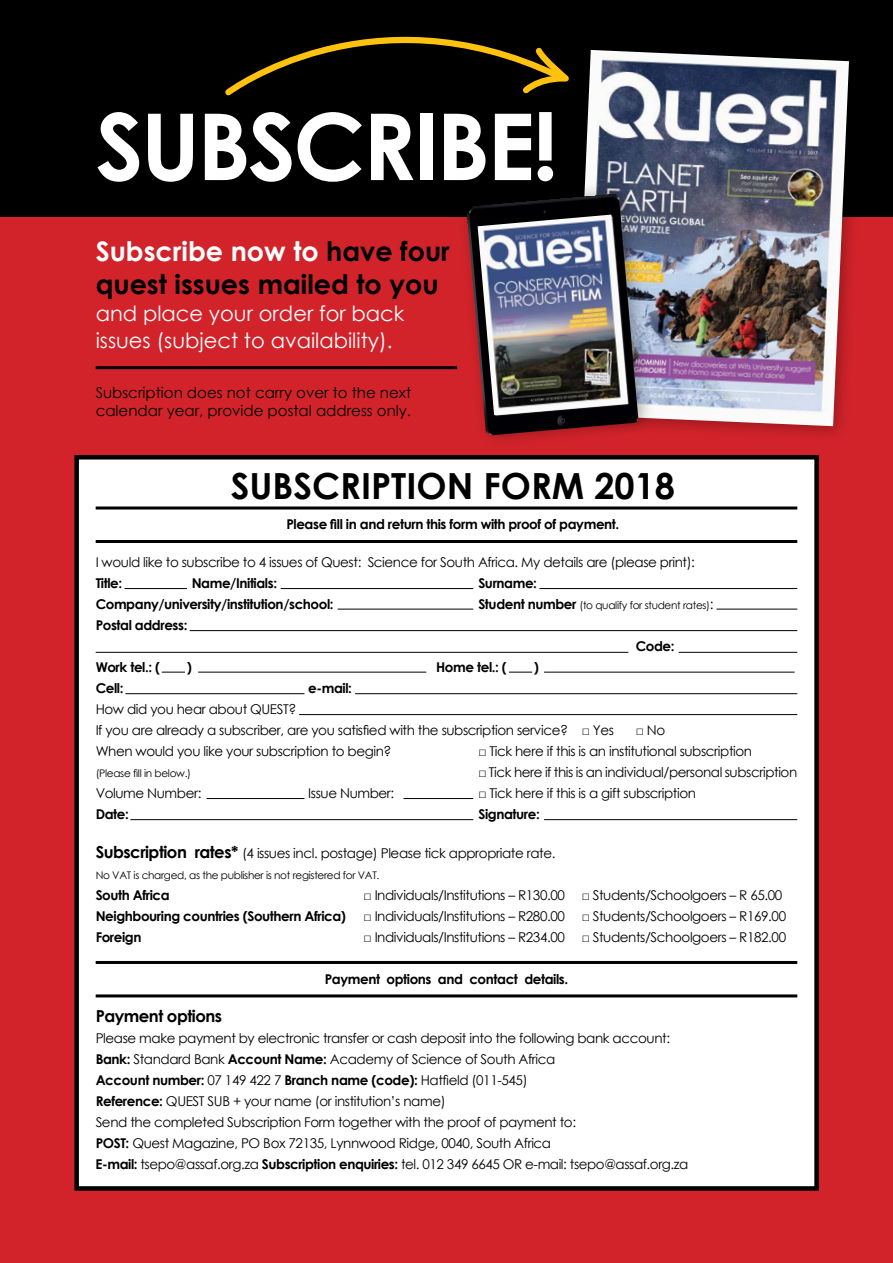
<style>
.page{position:relative;width:893px;height:1263px;background:#d2232a}
.page>*{position:absolute;margin:0;border:0;box-sizing:border-box;transform-origin:0 0}
.t1{font:700 92.4px "Century Gothic";letter-spacing:-.03em;color:#fff}
.t2{font:700 36px "Century Gothic";color:#000}
.t3{font:700 27px/33px "Century Gothic";color:#000}
.t4{font:21px/27px "Century Gothic";color:#fff}
.t5{font:700 16.5px "Century Gothic";letter-spacing:-.03em;color:#000}
.t6{font:15px/18px "Century Gothic";color:#000}
.t7{font:13.5px/21px "Century Gothic";letter-spacing:-.03em;color:#000}
.t8{font:700 13.5px "Century Gothic";letter-spacing:-.03em;color:#000}
.t9{font:10.5px "Century Gothic";letter-spacing:-.03em;color:#000}
.s1{color:#fff}
.s2{font-weight:700;font-size:13.5px}
.s3{font-size:13.5px}
.s4{font-weight:700;font-size:16.5px}
.s5{font-weight:700}
</style>
<div class="page">
<div style="left:0;top:0;width:893px;height:217px;background:#000"></div>
<div style="left:74px;top:455px;width:745px;height:736px;background:#fff;border:4px solid #000"></div>
<hr style="left:96px;top:506px;width:701px;height:3px;background:#000">
<hr style="left:96px;top:961px;width:701px;height:3px;background:#000">
<hr style="left:96px;top:540px;width:701px;height:3px;background:#000">
<hr style="left:96px;top:994px;width:701px;height:3px;background:#000">
<hr style="left:125px;top:588px;width:62px;height:1px;background:#000">
<hr style="left:281px;top:588px;width:192px;height:1px;background:#000">
<hr style="left:539px;top:588px;width:258px;height:1px;background:#000">
<hr style="left:716px;top:609px;width:81px;height:1px;background:#000">
<hr style="left:338px;top:609px;width:135px;height:1px;background:#000">
<hr style="left:190px;top:630px;width:607px;height:1px;background:#000">
<hr style="left:299px;top:714px;width:498px;height:1px;background:#000">
<hr style="left:96px;top:652px;width:532px;height:1px;background:#000">
<hr style="left:679px;top:652px;width:118px;height:1px;background:#000">
<hr style="left:125px;top:693px;width:179px;height:1px;background:#000">
<hr style="left:130px;top:819px;width:343px;height:1px;background:#000">
<hr style="left:544px;top:819px;width:253px;height:1px;background:#000">
<hr style="left:207px;top:798px;width:97px;height:1px;background:#000">
<hr style="left:403px;top:798px;width:70px;height:1px;background:#000">
<hr style="left:198px;top:672px;width:228px;height:1px;background:#000">
<hr style="left:544px;top:672px;width:251px;height:1px;background:#000">
<svg style="left:162px;top:672px;width:23px;height:1px"></svg>
<svg style="left:509px;top:672px;width:23px;height:1px"></svg>
<hr style="left:355px;top:693px;width:442px;height:1px;background:#000">
<div style="left:564px;top:39px;width:301px;height:404px;background:#000;opacity:.3"></div>
<img style="left:575px;top:50px;width:274px;height:376px">
<div style="left:457px;top:180px;width:199px;height:269px;background:#000;opacity:.3"></div>
<img style="left:466px;top:193px;width:173px;height:243px">
<img style="left:478px;top:215px;width:150px;height:200px">
<hr style="left:96px;top:366px;width:361px;height:3px;background:#000">
<svg style="left:225px;top:36px;width:347px;height:63px"></svg>
<h1 class="t1" style="left:96px;top:76px;width:464px">SUBSCRIBE!</h1>
<h3 class="t3" style="left:96px;top:234px;width:356px"><span class="s1">Subscribe now to</span> have four quest issues mailed to you</h3>
<h3 class="t4" style="left:96px;top:300px;width:310px">and place your order for back issues (subject to availability).</h3>
<p class="t6" style="left:96px;top:384px;width:317px">Subscription does not carry over to the next calendar year, provide postal address only.</p>
<h2 class="t2" style="left:231px;top:458px;width:446px">SUBSCRIPTION FORM 2018</h2>
<p class="t8" style="left:286px;top:514px;width:334px">Please fill in and return this form with proof of payment.</p>
<p class="t7" style="left:96px;top:552px;width:601px">I would like to subscribe to 4 issues of Quest: Science for South Africa. My details are (please print):</p>
<p class="t8" style="left:96px;top:573px;width:28px">Title:</p>
<p class="t8" style="left:192px;top:573px;width:87px">Name/Initials:</p>
<p class="t8" style="left:478px;top:573px;width:60px">Surname:</p>
<p class="t8" style="left:96px;top:594px;width:240px">Company/university/institution/school:</p>
<p class="t9" style="left:478px;top:598px;width:237px"><span class="s2">Student number</span> (to qualify for student rates)<span class="s3">:</span></p>
<p class="t8" style="left:96px;top:615px;width:93px">Postal address:</p>
<p class="t8" style="left:636px;top:636px;width:40px">Code:</p>
<p class="t8" style="left:96px;top:657px;width:66px">Work tel.: (</p>
<p class="t8" style="left:187px;top:657px;width:7px">)</p>
<p class="t8" style="left:436px;top:657px;width:72px">Home tel.: (</p>
<p class="t8" style="left:534px;top:657px;width:7px">)</p>
<p class="t8" style="left:96px;top:678px;width:29px">Cell:</p>
<p class="t8" style="left:308px;top:678px;width:45px">e-mail:</p>
<p class="t7" style="left:96px;top:699px;width:520px">How did you hear about QUEST?<br>If you are already a subscriber, are you satisfied with the subscription service? □ Yes</p>
<p class="t7" style="left:636px;top:720px;width:31px">□ No</p>
<p class="t7" style="left:96px;top:741px;width:297px">When would you like your subscription to begin?</p>
<p class="t7" style="left:478px;top:741px;width:275px">□ Tick here if this is an institutional subscription</p>
<p class="t9" style="left:96px;top:766px;width:97px">(Please fill in below.)</p>
<p class="t7" style="left:478px;top:762px;width:320px">□ Tick here if this is an individual/personal subscription</p>
<p class="t7" style="left:96px;top:783px;width:107px">Volume Number:</p>
<p class="t7" style="left:308px;top:783px;width:88px">Issue Number:</p>
<p class="t7" style="left:478px;top:783px;width:219px">□ Tick here if this is a gift subscription</p>
<p class="t8" style="left:96px;top:804px;width:35px">Date:</p>
<p class="t8" style="left:478px;top:804px;width:63px">Signature:</p>
<p class="t7" style="left:96px;top:843px;width:461px"><span class="s4">Subscription rates*</span> (4 issues incl. postage) Please tick appropriate rate.</p>
<p class="t9" style="left:96px;top:868px;width:285px">No VAT is charged, as the publisher is not registered for VAT.</p>
<p class="t8" style="left:96px;top:885px;width:76px">South Africa</p>
<p class="t7" style="left:364px;top:885px;width:420px">□ Individuals/Institutions – R130.00 □ Students/Schoolgoers – R 65.00</p>
<p class="t8" style="left:96px;top:906px;width:252px">Neighbouring countries (Southern Africa)</p>
<p class="t7" style="left:364px;top:906px;width:424px">□ Individuals/Institutions – R280.00 □ Students/Schoolgoers – R169.00</p>
<p class="t8" style="left:96px;top:927px;width:47px">Foreign</p>
<p class="t7" style="left:364px;top:927px;width:424px">□ Individuals/Institutions – R234.00 □ Students/Schoolgoers – R182.00</p>
<p class="t8" style="left:325px;top:969px;width:245px">Payment options and contact details.</p>
<p class="t5" style="left:96px;top:1004px;width:128px">Payment options</p>
<p class="t7" style="left:96px;top:1028px;width:594px">Please make payment by electronic transfer or cash deposit into the following bank account:<br><span class="s5">Bank:</span> Standard Bank <span class="s5">Account Name:</span> Academy of Science of South Africa<br><span class="s5">Account number:</span> 07 149 422 7 <span class="s5">Branch name (code):</span> Hatfield (011-545)<br><span class="s5">Reference:</span> QUEST SUB + your name (or institution’s name)<br>Send the completed Subscription Form together with the proof of payment to:<br><span class="s5">POST:</span> Quest Magazine, PO Box 72135, Lynnwood Ridge, 0040, South Africa<br><span class="s5">E-mail:</span> tsepo@assaf.org.za <span class="s5">Subscription enquiries:</span> tel. 012 349 6645 OR e-mail: tsepo@assaf.org.za</p>
</div>
